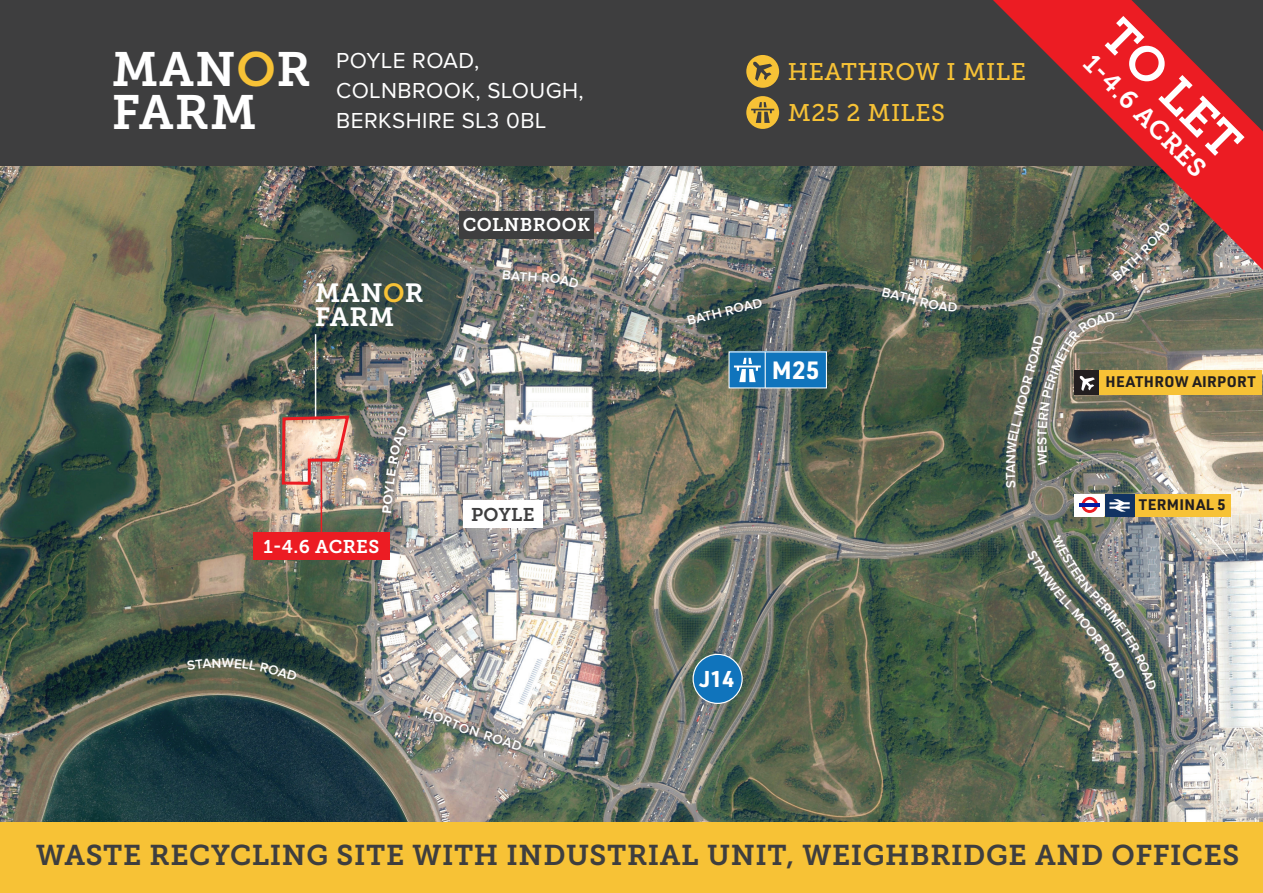
<style>
.page{position:relative;width:1263px;height:893px;background:#fff}
.page>*{position:absolute;margin:0;border:0;box-sizing:border-box;transform-origin:0 0}
.t1{font:48px "Museo Slab 700";letter-spacing:.02em;color:#fff}
.t2{font:28.5px "Museo Slab 700";letter-spacing:.02em;color:#3e3e3f}
.t3{font:26.25px "Museo Slab 700";letter-spacing:.02em;color:#fff}
.t4{font:25.5px "Museo Slab 700";color:#fff}
.t5{font:700 24.45px "URWDIN";color:#fff}
.t6{font:24px "Museo Slab 500";letter-spacing:.02em;color:#f7c236}
.t7{font:22.5px "Proxima Nova";letter-spacing:.02em;color:#fff}
.t8{font:700 22.5px "URWDIN";color:#fff}
.t9{font:18.45px "Museo Slab 700";letter-spacing:.02em;color:#fff}
.t10{font:18.45px "Museo Slab 700";letter-spacing:.02em;color:#3e3e3f}
.t11{font:700 15px "URWDIN";letter-spacing:.02em;color:#231f20}
.t12{font:600 13.5px "Proxima Nova";color:#fff}
.s1{color:#f7c236}
</style>
<div class="page">
<img style="left:0;top:166px;width:1263px;height:656px">
<div style="left:0;top:0;width:1263px;height:166px;background:#3e3e3f"></div>
<div style="left:0;top:822px;width:1263px;height:71px;background:#f7c236"></div>
<div style="left:459px;top:211px;width:135px;height:27px;background:#3e3e3f"></div>
<div style="left:463px;top:500px;width:80px;height:27px;background:#fff"></div>
<div style="left:729px;top:352px;width:97px;height:36px;background:#1074bc"></div>
<svg style="left:734px;top:358px;width:27px;height:24px"></svg>
<hr style="left:765px;top:352px;width:1px;height:36px;background:#fff">
<div style="left:253px;top:532px;width:136px;height:28px;background:#ec1c23"></div>
<hr style="left:315px;top:334px;width:1px;height:84px;background:#fff">
<div style="left:693px;top:654px;width:49px;height:49px;background:#1074bc;border-radius:50%"></div>
<div style="left:692px;top:654px;width:51px;height:50px;border:1px solid #fff;border-radius:50%"></div>
<hr style="left:321px;top:460px;width:1px;height:72px;background:#ec1c23">
<img style="left:280px;top:414px;width:71px;height:72px">
<div style="left:1074px;top:370px;width:188px;height:25px;background:#f7c236"></div>
<div style="left:1074px;top:494px;width:157px;height:22px;background:#f7c236"></div>
<div style="left:1074px;top:494px;width:30px;height:22px;background:#fff"></div>
<div style="left:1105px;top:494px;width:30px;height:22px;background:#113362"></div>
<svg style="left:1079px;top:494px;width:51px;height:22px"></svg>
<hr style="left:1079px;top:503px;width:21px;height:3px;background:#011ba3">
<div style="left:746px;top:55px;width:33px;height:33px;background:#f7c236;border-radius:50%"></div>
<svg style="left:753px;top:61px;width:19px;height:20px"></svg>
<div style="left:746px;top:96px;width:33px;height:33px;background:#f7c236;border-radius:50%"></div>
<svg style="left:751px;top:102px;width:23px;height:21px"></svg>
<svg style="left:993px;top:0;width:270px;height:270px"></svg>
<div style="left:377px;top:421px;width:34px;height:97px;background:#231f20;opacity:.75"></div>
<div style="left:418px;top:702px;width:107px;height:52px;background:#231f20;opacity:.75"></div>
<svg style="left:687px;top:312px;width:19px;height:13px"></svg>
<svg style="left:882px;top:287px;width:75px;height:25px;background:#797e6f"></svg>
<svg style="left:1006px;top:473px;width:10px;height:15px"></svg>
<svg style="left:1006px;top:426px;width:14px;height:37px"></svg>
<svg style="left:1033px;top:311px;width:82px;height:154px;background:#727364"></svg>
<svg style="left:1140px;top:221px;width:31px;height:33px"></svg>
<svg style="left:382px;top:425px;width:26px;height:88px;background:#8a8884"></svg>
<img style="left:423px;top:707px;width:99px;height:44px">
<svg style="left:187px;top:658px;width:110px;height:23px;background:#535c4b"></svg>
<svg style="left:503px;top:270px;width:76px;height:18px"></svg>
<svg style="left:1027px;top:535px;width:130px;height:156px;background:#646e64"></svg>
<p class="t1" style="left:112px;top:42px;width:201px">MAN<span class="s1">O</span>R</p>
<p class="t6" style="left:788px;top:58px;width:239px">HEATHROW I MILE</p>
<p class="t1" style="left:112px;top:85px;width:147px">FARM</p>
<p class="t7" style="left:336px;top:48px;width:145px">POYLE ROAD,</p>
<p class="t7" style="left:336px;top:78px;width:249px">COLNBROOK, SLOUGH,</p>
<p class="t7" style="left:336px;top:108px;width:211px">BERKSHIRE SL3 0BL</p>
<p class="t6" style="left:788px;top:100px;width:159px">M25 2 MILES</p>
<p class="t3" style="left:315px;top:278px;width:110px">MAN<span class="s1">O</span>R</p>
<p class="t3" style="left:315px;top:302px;width:81px">FARM</p>
<p class="t9" style="left:463px;top:215px;width:129px">COLNBROOK</p>
<p class="t9" style="left:263px;top:536px;width:118px">1-4.6 ACRES</p>
<p class="t10" style="left:471px;top:504px;width:65px">POYLE</p>
<p class="t12" style="left:702px;top:309px;width:61px;rotate:-14deg">TH ROAD</p>
<p class="t5" style="left:772px;top:354px;width:49px">M25</p>
<p class="t12" style="left:1008px;top:424px;width:86px;rotate:-75deg">L MOOR ROA</p>
<p class="t12" style="left:1003px;top:473px;width:11px;rotate:-90deg">A</p>
<p class="t1" style="left:1129px;top:8px;width:176px;rotate:45deg">TO LET</p>
<p class="t4" style="left:1098px;top:49px;width:162px;rotate:45deg">1-4.6 ACRES</p>
<p class="t12" style="left:1109px;top:273px;width:37px;rotate:-43deg">BATH</p>
<p class="t11" style="left:1105px;top:372px;width:152px">HEATHROW AIRPORT</p>
<p class="t11" style="left:1139px;top:495px;width:88px">TERMINAL 5</p>
<p class="t8" style="left:699px;top:663px;width:36px">J14</p>
<p class="t2" style="left:36px;top:838px;width:1205px">WASTE RECYCLING SITE WITH INDUSTRIAL UNIT, WEIGHBRIDGE AND OFFICES</p>
</div>
